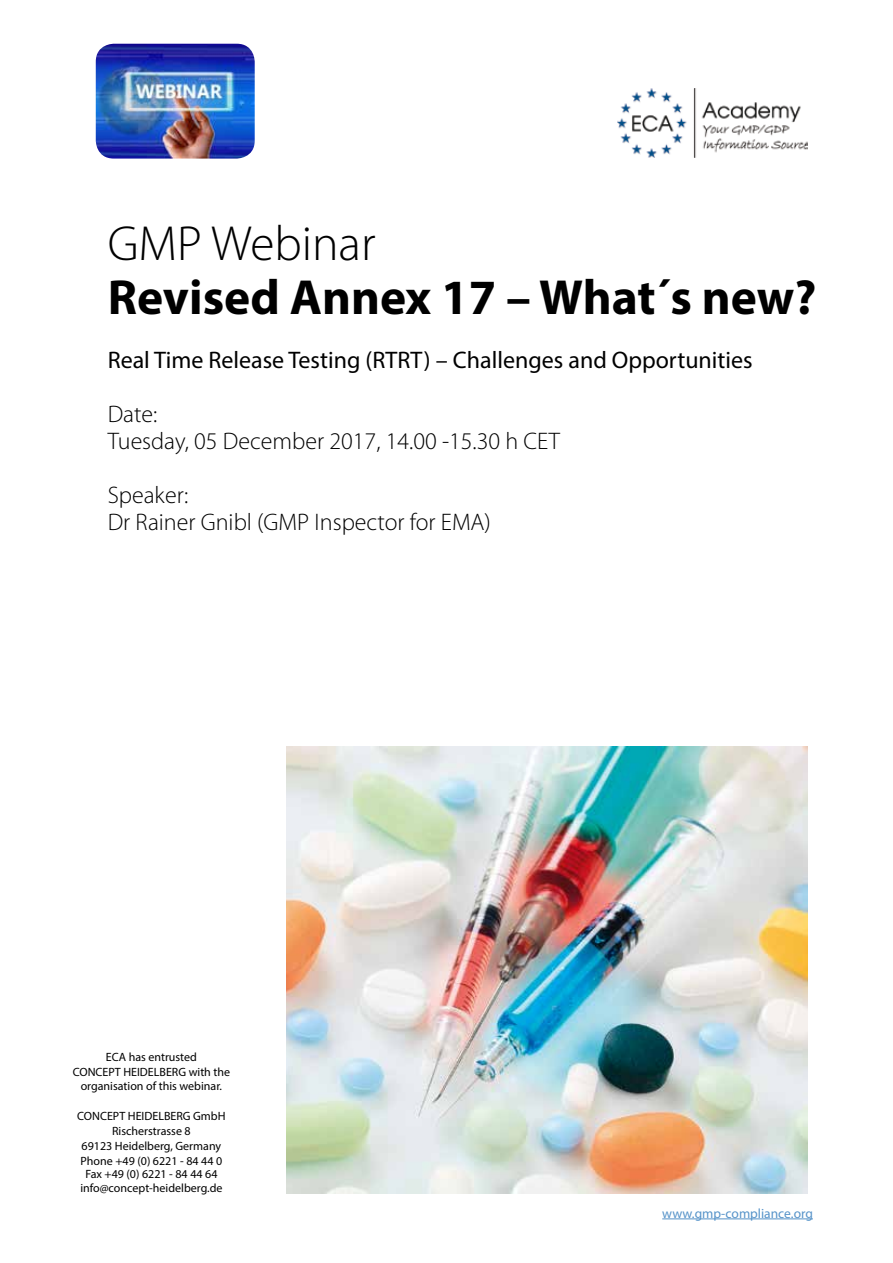
<style>
.page{position:relative;width:893px;height:1263px;background:#fff}
.page>*{position:absolute;margin:0;border:0;box-sizing:border-box;transform-origin:0 0}
.t1{font:700 49.5px "Myriad Pro";color:#000}
.t2{font:300 49.5px "Myriad Pro";color:#000}
.t3{font:300 24px/27px "Myriad Pro";color:#000}
.t4{font:24px "Myriad Pro";color:#000}
.t5{font:13.5px "Myriad Pro";color:#5693c9}
.t6{font:12px/15px "Myriad Pro";color:#000;text-align:center}
</style>
<div class="page">
<img style="left:96px;top:44px;width:159px;height:115px">
<hr style="left:662px;top:1218px;width:151px;height:1px;background:#5693c9">
<img style="left:286px;top:747px;width:521px;height:446px">
<img style="left:618px;top:88px;width:189px;height:69px">
<h1 class="t2" style="left:108px;top:216px;width:269px">GMP Webinar</h1>
<h1 class="t1" style="left:108px;top:265px;width:710px">Revised Annex 17 – What´s new?</h1>
<h2 class="t4" style="left:108px;top:345px;width:646px">Real Time Release Testing (RTRT) – Challenges and Opportunities</h2>
<h2 class="t3" style="left:108px;top:401px;width:454px">Date:<br>Tuesday, 05 December 2017, 14.00 -15.30 h CET</h2>
<h2 class="t3" style="left:108px;top:482px;width:385px">Speaker:<br>Dr Rainer Gnibl (GMP Inspector for EMA)</h2>
<p class="t6" style="left:73px;top:1050px;width:159px;line-height:14.4px">ECA has entrusted<br>CONCEPT HEIDELBERG with the organisation of this webinar.</p>
<p class="t6" style="left:77px;top:1108px;width:150px">CONCEPT HEIDELBERG GmbH<br>Rischerstrasse 8<br>69123 Heidelberg, Germany<br>Phone +49 (0) 6221 - 84 44 0</p>
<p class="t6" style="left:80px;top:1167px;width:144px;line-height:13.5px">Fax +49 (0) 6221 - 84 44 64 info@concept-heidelberg.de</p>
<p class="t5" style="left:662px;top:1205px;width:152px">www.gmp-compliance.org</p>
</div>
